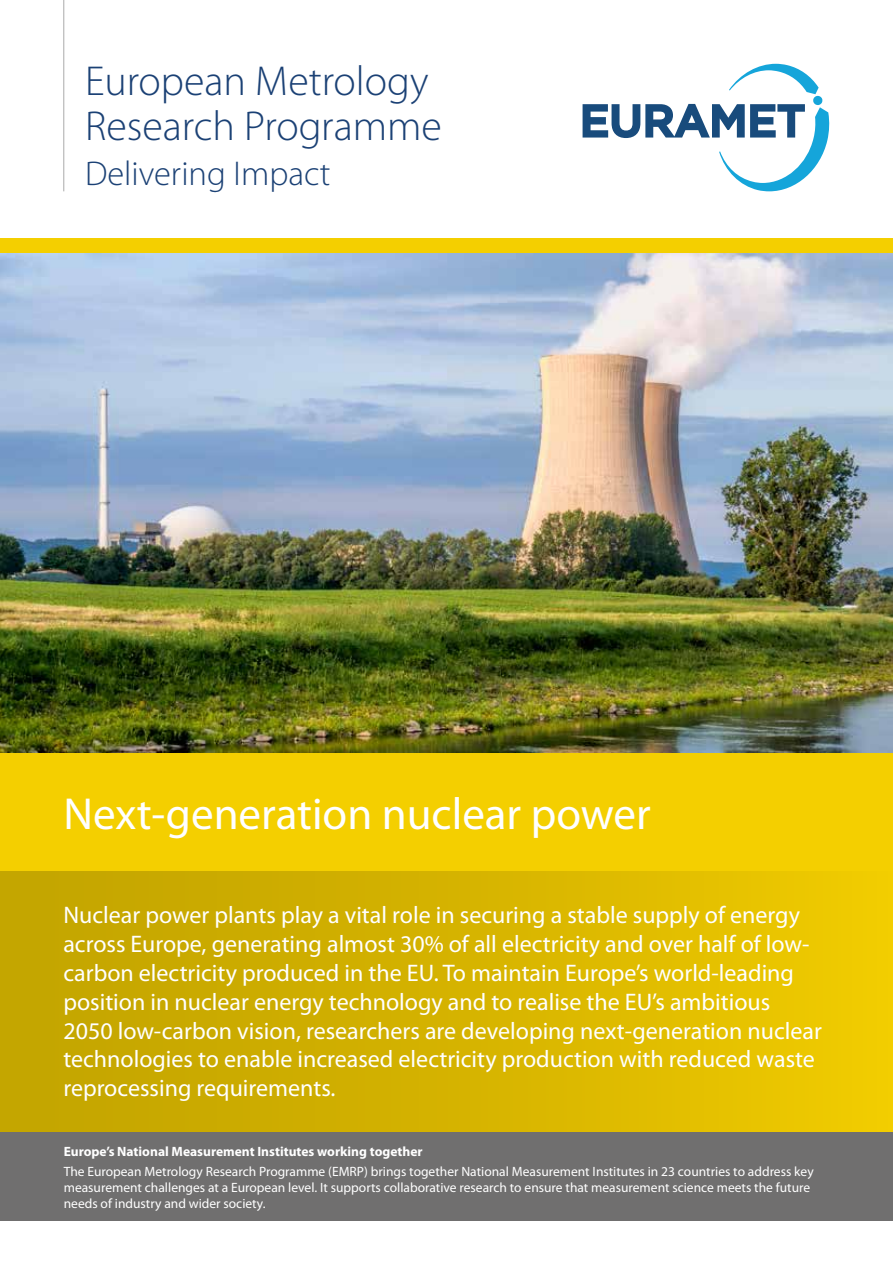
<style>
.page{position:relative;width:893px;height:1263px;background:#fff}
.page>*{position:absolute;margin:0;border:0;box-sizing:border-box;transform-origin:0 0}
.t1{font:45px "Myriad Pro";color:#fff}
.t2{font:300 42px/45px "Myriad Pro";color:#1b4175}
.t3{font:300 34.5px "Myriad Pro";color:#1b4175}
.t4{font:24px/28.8px "Myriad Pro";color:#fff}
.t5{font:13.5px/15.8px "Myriad Pro";color:#fff}
.t6{font:700 13.5px "Myriad Pro";color:#fff}
</style>
<div class="page">
<div style="left:0;top:752px;width:893px;height:380px;background:#f4cf00"></div>
<div style="left:0;top:871px;width:893px;height:261px;background:linear-gradient(to right,#bfa100,#eec900)"></div>
<img style="left:0;top:253px;width:893px;height:499px">
<svg style="left:583px;top:64px;width:247px;height:127px"></svg>
<hr style="left:63px;top:0;width:1px;height:191px;background:#aaa">
<div style="left:0;top:238px;width:893px;height:15px;background:#f4cf00"></div>
<div style="left:0;top:1132px;width:893px;height:88px;background:#706f6f"></div>
<h2 class="t2" style="left:85px;top:59px;width:358px">European Metrology<br>Research Programme</h2>
<h3 class="t3" style="left:85px;top:155px;width:247px">Delivering Impact</h3>
<h1 class="t1" style="left:63px;top:786px;width:589px">Next-generation nuclear power</h1>
<p class="t4" style="left:63px;top:900px;width:760px">Nuclear power plants play a vital role in securing a stable supply of energy across Europe, generating almost 30% of all electricity and over half of low&shy;carbon electricity produced in the EU. To maintain Europe’s world-leading position in nuclear energy technology and to realise the EU’s ambitious 2050 low-carbon vision, researchers are developing next-generation nuclear technologies to enable increased electricity production with reduced waste reprocessing requirements.</p>
<p class="t6" style="left:64px;top:1143px;width:360px">Europe’s National Measurement Institutes working together</p>
<p class="t5" style="left:64px;top:1163px;width:751px">The European Metrology Research Programme (EMRP) brings together National Measurement Institutes in 23 countries to address key measurement challenges at a European level. It supports collaborative research to ensure that measurement science meets the future needs of industry and wider society.</p>
</div>
